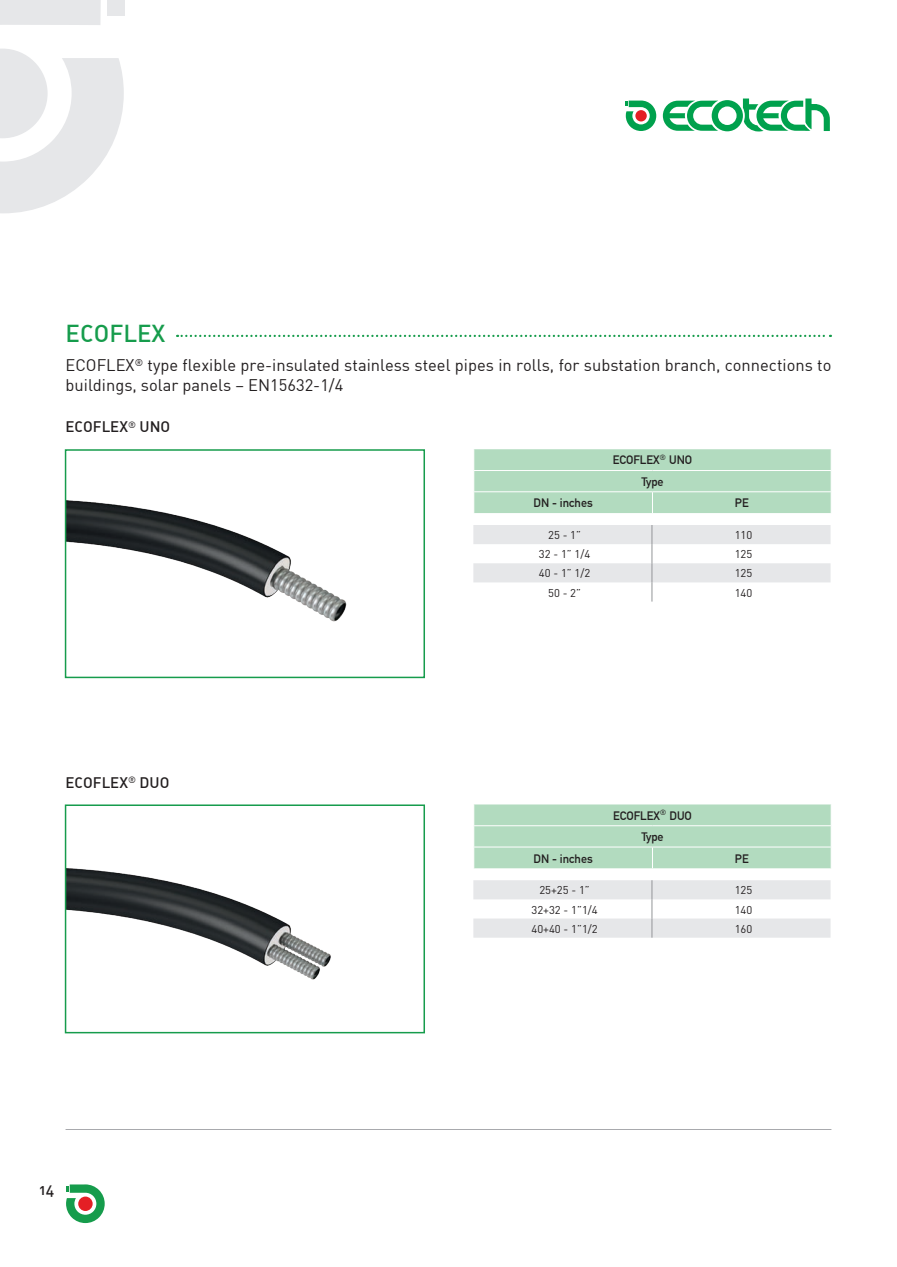
<style>
.page{position:relative;width:897px;height:1267px;background:#fff}
.page>*{position:absolute;margin:0;border:0;box-sizing:border-box;transform-origin:0 0}
.t1{font:24px "DIN Medium Alternate";color:#169c4c}
.t2{font:16.5px/19.8px "DIN";color:#231f20}
.t3{font:15px "DIN Medium Alternate";color:#231f20}
.t4{font:700 12px "DIN Alternate";color:#231f20}
.t5{font:11.25px "DIN";color:#231f20}
</style>
<div class="page">
<svg style="left:66px;top:1184px;width:39px;height:38px"></svg>
<div style="left:107px;top:0;width:18px;height:16px;background:#e6e7e9"></div>
<img style="left:68px;top:500px;width:279px;height:122px">
<img style="left:66px;top:868px;width:359px;height:166px">
<svg style="left:177px;top:335px;width:653px;height:2px"></svg>
<div style="left:474px;top:449px;width:357px;height:64px;background:#b2dbbf"></div>
<hr style="left:473px;top:470px;width:179px;height:1px;background:#fff">
<hr style="left:652px;top:470px;width:179px;height:1px;background:#fff">
<svg style="left:473px;top:525px;width:357px;height:76px"></svg>
<div style="left:65px;top:449px;width:360px;height:229px;border:2px solid #169c4c"></div>
<div style="left:65px;top:804px;width:360px;height:229px;border:2px solid #169c4c"></div>
<svg style="left:625px;top:100px;width:31px;height:31px"></svg>
<svg style="left:662px;top:98px;width:167px;height:33px"></svg>
<div style="left:474px;top:804px;width:357px;height:64px;background:#b2dbbf"></div>
<hr style="left:473px;top:825px;width:179px;height:1px;background:#fff">
<hr style="left:652px;top:825px;width:179px;height:1px;background:#fff">
<svg style="left:473px;top:880px;width:357px;height:57px"></svg>
<hr style="left:66px;top:1129px;width:765px;height:1px;background:#a8a9ad">
<svg style="left:0;top:0;width:124px;height:213px"></svg>
<p class="t1" style="left:66px;top:318px;width:101px">ECOFLEX</p>
<p class="t2" style="left:66px;top:355px;width:767px">ECOFLEX<sup>®</sup> type flexible pre-insulated stainless steel pipes in rolls, for substation branch, connections to buildings, solar panels – EN15632-1/4</p>
<p class="t3" style="left:66px;top:417px;width:106px">ECOFLEX<sup>®</sup> UNO</p>
<p class="t3" style="left:66px;top:772px;width:105px">ECOFLEX<sup>®</sup> DUO</p>
<p class="t4" style="left:612px;top:451px;width:81px">ECOFLEX<sup>®</sup> UNO</p>
<p class="t4" style="left:641px;top:472px;width:24px">Type</p>
<p class="t4" style="left:533px;top:494px;width:61px">DN - inches</p>
<p class="t4" style="left:734px;top:494px;width:15px">PE</p>
<p class="t5" style="left:548px;top:528px;width:34px">25 - 1”</p>
<p class="t5" style="left:734px;top:528px;width:19px">110</p>
<p class="t5" style="left:539px;top:547px;width:53px">32 - 1” 1/4</p>
<p class="t5" style="left:734px;top:547px;width:19px">125</p>
<p class="t5" style="left:539px;top:566px;width:53px">40 - 1” 1/2</p>
<p class="t5" style="left:734px;top:566px;width:19px">125</p>
<p class="t5" style="left:548px;top:585px;width:34px">50 - 2”</p>
<p class="t5" style="left:734px;top:585px;width:19px">140</p>
<p class="t4" style="left:613px;top:806px;width:80px">ECOFLEX<sup>®</sup> DUO</p>
<p class="t4" style="left:641px;top:827px;width:24px">Type</p>
<p class="t4" style="left:533px;top:849px;width:61px">DN - inches</p>
<p class="t4" style="left:734px;top:849px;width:15px">PE</p>
<p class="t5" style="left:539px;top:883px;width:52px">25+25 - 1”</p>
<p class="t5" style="left:734px;top:883px;width:19px">125</p>
<p class="t5" style="left:531px;top:902px;width:68px">32+32 - 1”1/4</p>
<p class="t5" style="left:734px;top:902px;width:19px">140</p>
<p class="t5" style="left:531px;top:921px;width:68px">40+40 - 1”1/2</p>
<p class="t5" style="left:734px;top:921px;width:19px">160</p>
<p class="t3" style="left:40px;top:1180px;width:16px">14</p>
</div>
